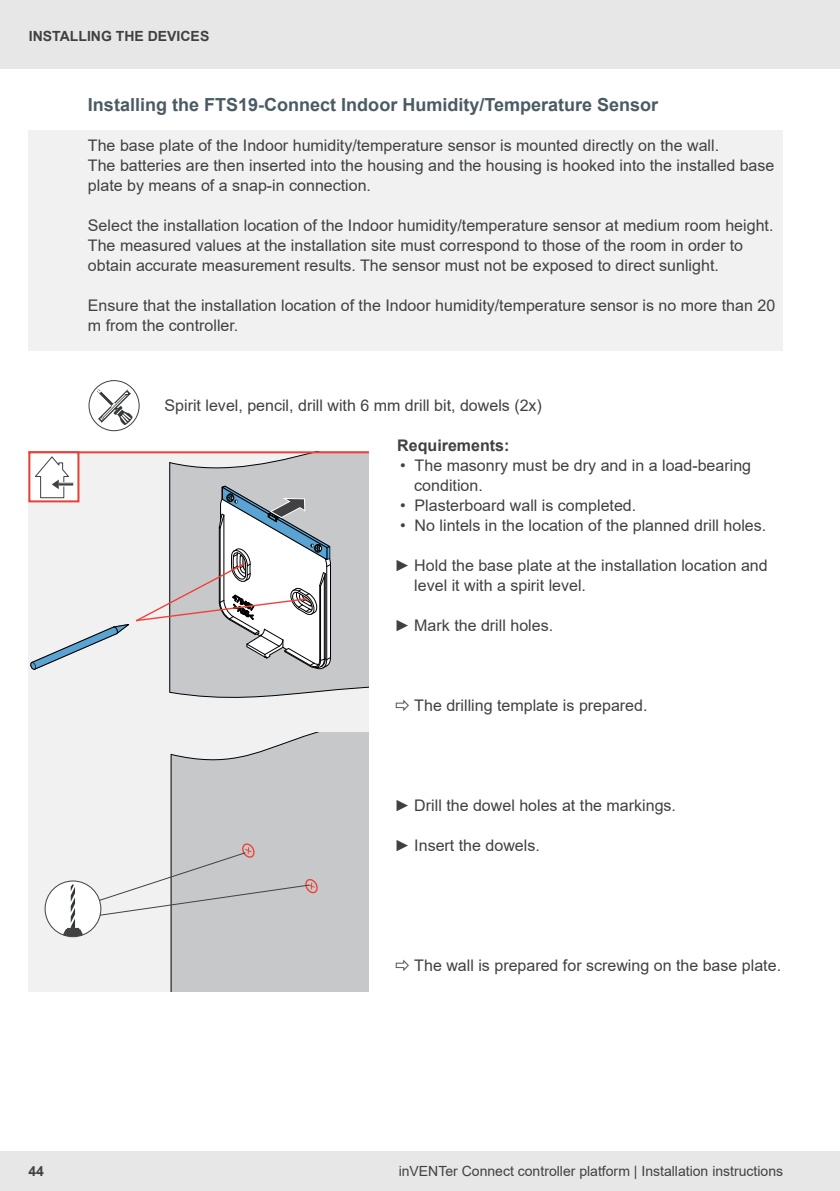
<style>
.page{position:relative;width:840px;height:1191px;background:#fff}
.page>*{position:absolute;margin:0;border:0;box-sizing:border-box;transform-origin:0 0}
.t1{font:700 18px "Arial";color:#4a5b63}
.t2{font:16px/20px "Arial";color:#414042}
.t3{font:700 16px "Arial";color:#414042}
.t4{font:14px "Arial";color:#414042}
.t5{font:700 14px "Arial";color:#414042}
.s1{font-style:italic}
</style>
<div class="page">
<div style="left:28px;top:131px;width:754px;height:220px;background:#f1f1f2"></div>
<div style="left:0;top:0;width:839px;height:68px;background:#e7e7e7"></div>
<div style="left:0;top:1151px;width:839px;height:40px;background:#e7e7e7"></div>
<div style="left:28px;top:731px;width:341px;height:260px;background:#f1f1f2"></div>
<svg style="left:170px;top:732px;width:199px;height:259px;background:#c8c9cb"></svg>
<div style="left:28px;top:451px;width:341px;height:280px;background:#f1f1f2"></div>
<svg style="left:169px;top:453px;width:200px;height:245px;background:#c7c7c9"></svg>
<hr style="left:28px;top:451px;width:341px;height:2px;background:#ef4136">
<svg style="left:49px;top:841px;width:268px;height:95px"></svg>
<div style="left:45px;top:880px;width:56px;height:57px;border:1px solid #414042;border-radius:50%"></div>
<div style="left:29px;top:452px;width:49px;height:49px;background:#fff"></div>
<svg style="left:30px;top:456px;width:301px;height:214px"></svg>
<div style="left:28px;top:451px;width:51px;height:51px;border:2px solid #e74137"></div>
<svg style="left:96px;top:388px;width:37px;height:37px"></svg>
<div style="left:88px;top:380px;width:51px;height:51px;border:1px solid #414042;border-radius:50%"></div>
<p class="t5" style="left:29px;top:26px;width:182px">INSTALLING THE DEVICES</p>
<p class="t1" style="left:88px;top:92px;width:571px">Installing the FTS19-Connect Indoor Humidity/Temperature Sensor</p>
<p class="t2" style="left:88px;top:135px;width:687px">The base plate of the Indoor humidity/temperature sensor is mounted directly on the wall.<br>The batteries are then inserted into the housing and the housing is hooked into the installed base plate by means of a snap-in connection.</p>
<p class="t2" style="left:88px;top:215px;width:686px">Select the installation location of the Indoor humidity/temperature sensor at medium room height.<br>The measured values at the installation site must correspond to those of the room in order to obtain accurate measurement results. The sensor must not be exposed to direct sunlight.</p>
<p class="t2" style="left:88px;top:295px;width:688px">Ensure that the installation location of the Indoor humidity/temperature sensor is no more than 20 m from the controller.</p>
<p class="t2" style="left:164px;top:395px;width:378px">Spirit level, pencil, drill with 6 mm drill bit, dowels (2x)</p>
<p class="t3" style="left:397px;top:434px;width:114px">Requirements:</p>
<p class="t2" style="left:414px;top:455px;width:338px;text-indent:-14px">• The masonry must be dry and in a load-bearing condition.</p>
<p class="t2" style="left:400px;top:495px;width:237px">• Plasterboard wall is completed.</p>
<p class="t2" style="left:400px;top:515px;width:367px">• No lintels in the location of the planned drill holes.</p>
<p class="t2" style="left:414px;top:555px;width:355px;text-indent:-20px"><span class="s1">►</span> Hold the base plate at the installation location and level it with a spirit level.</p>
<p class="t2" style="left:394px;top:615px;width:160px"><span class="s1">►</span> Mark the drill holes.</p>
<p class="t2" style="left:414px;top:695px;width:234px">The drilling template is prepared.</p>
<p class="t2" style="left:394px;top:795px;width:283px"><span class="s1">►</span> Drill the dowel holes at the markings.</p>
<p class="t2" style="left:394px;top:835px;width:147px"><span class="s1">►</span> Insert the dowels.</p>
<p class="t2" style="left:414px;top:955px;width:368px">The wall is prepared for screwing on the base plate.</p>
<p class="t5" style="left:28px;top:1161px;width:17px">44</p>
<p class="t4" style="left:398px;top:1161px;width:386px">inVENTer Connect controller platform | Installation instructions</p>
</div>
